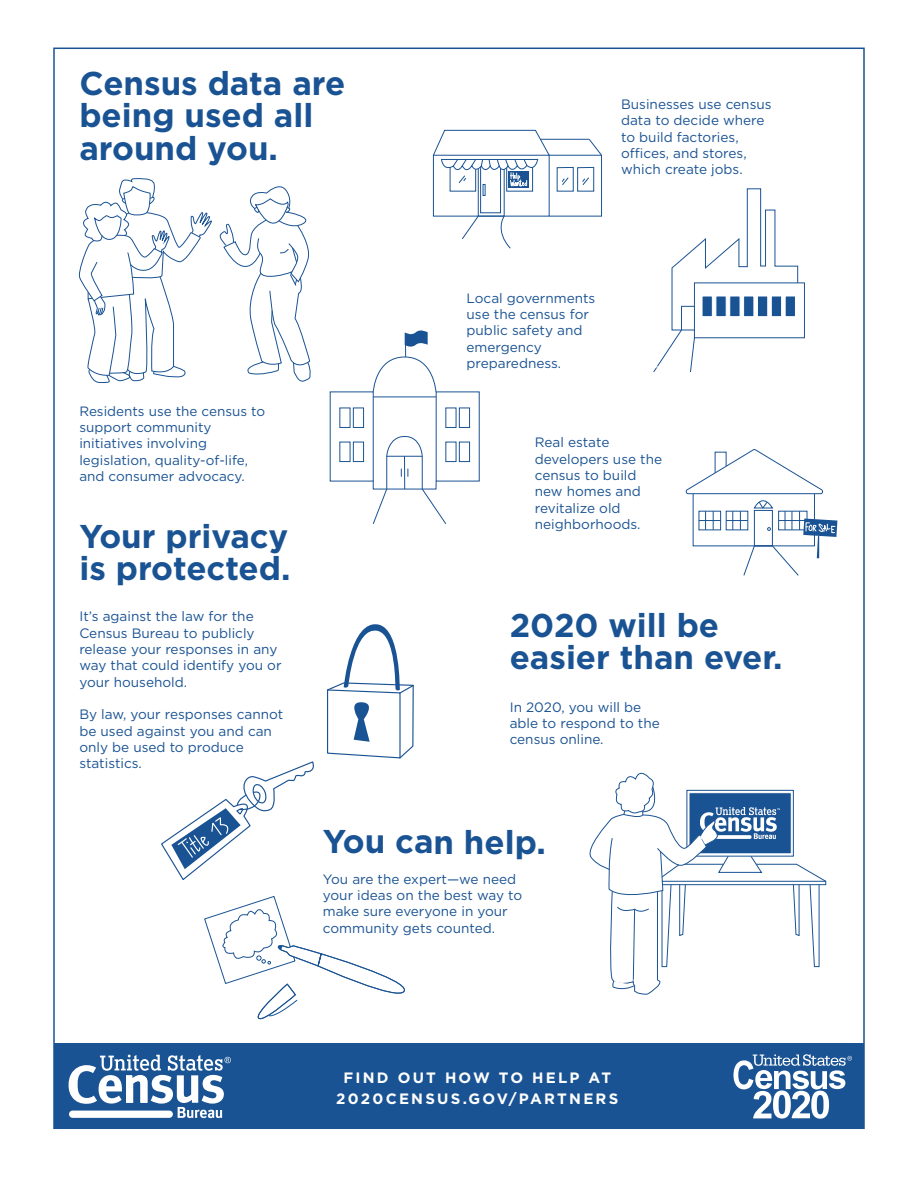
<style>
.page{position:relative;width:918px;height:1188px;background:#fff}
.page>*{position:absolute;margin:0;border:0;box-sizing:border-box;transform-origin:0 0}
.t1{font:700 33px/32.2px "Gotham";color:#1a5393}
.t2{font:700 15px/21px "Gotham";letter-spacing:.15em;color:#fff;text-align:center}
.t3{font:13.65px/16.4px "Gotham";color:#1a5393}
.t4{font:13.5px/16.2px "Gotham";color:#1a5393}
</style>
<div class="page">
<div style="left:54px;top:1044px;width:810px;height:84px;background:#1a5393"></div>
<svg style="left:327px;top:624px;width:87px;height:135px"></svg>
<svg style="left:161px;top:762px;width:153px;height:118px"></svg>
<svg style="left:78px;top:178px;width:233px;height:205px"></svg>
<div style="left:694px;top:283px;width:111px;height:55px;border:1px solid #1a5393"></div>
<div style="left:353px;top:408px;width:11px;height:20px;border:1px solid #1a5393"></div>
<div style="left:459px;top:408px;width:11px;height:20px;border:1px solid #1a5393"></div>
<div style="left:353px;top:442px;width:11px;height:20px;border:1px solid #1a5393"></div>
<div style="left:459px;top:442px;width:11px;height:20px;border:1px solid #1a5393"></div>
<svg style="left:372px;top:436px;width:75px;height:88px"></svg>
<hr style="left:373px;top:397px;width:63px;height:1px;background:#1a5393">
<svg style="left:372px;top:330px;width:65px;height:63px"></svg>
<svg style="left:432px;top:130px;width:170px;height:119px"></svg>
<svg style="left:653px;top:188px;width:145px;height:184px"></svg>
<svg style="left:204px;top:896px;width:201px;height:124px"></svg>
<svg style="left:685px;top:449px;width:152px;height:127px"></svg>
<svg style="left:69px;top:1055px;width:162px;height:63px"></svg>
<svg style="left:585px;top:772px;width:267px;height:347px"></svg>
<h1 class="t1" style="left:79px;top:67px;width:268px">Census data are being used all around you.</h1>
<p class="t4" style="left:79px;top:403px;width:187px">Residents use the census to support community initiatives involving legislation, quality-of-life, and consumer advocacy.</p>
<h2 class="t1" style="left:79px;top:520px;width:213px">Your privacy is protected.</h2>
<p class="t3" style="left:79px;top:608px;width:204px">It’s against the law for the<br>Census Bureau to publicly release your responses in any way that could identify you or your household.</p>
<p class="t3" style="left:79px;top:706px;width:206px">By law, your responses cannot be used against you and can only be used to produce statistics.</p>
<p class="t3" style="left:621px;top:96px;width:152px">Businesses use census data to decide where to build factories, offices, and stores, which create jobs.</p>
<p class="t3" style="left:467px;top:289px;width:130px">Local governments use the census for public safety and emergency preparedness.</p>
<p class="t3" style="left:535px;top:434px;width:129px">Real estate developers use the census to build new homes and revitalize old neighborhoods.</p>
<h3 class="t1" style="left:510px;top:609px;width:275px">2020 will be easier than ever.</h3>
<p class="t3" style="left:510px;top:698px;width:152px">In 2020, you will be able to respond to the census online.</p>
<h4 class="t1" style="left:323px;top:825px;width:225px">You can help.</h4>
<p class="t3" style="left:323px;top:871px;width:201px">You are the expert—we need your ideas on the best way to make sure everyone in your community gets counted.</p>
<p class="t2" style="left:336px;top:1067px;width:284px">FIND OUT HOW TO HELP AT<br>2020CENSUS.GOV/PARTNERS</p>
</div>
